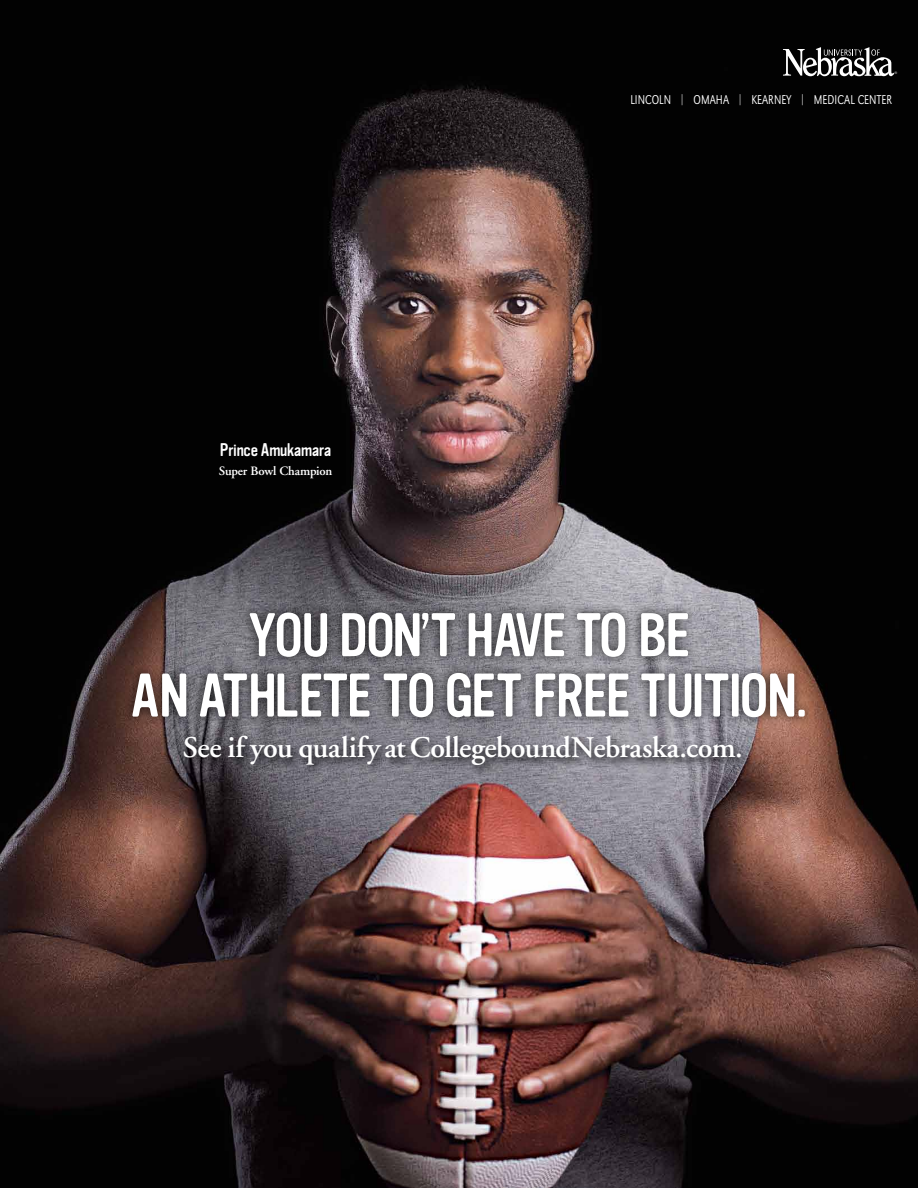
<style>
.page{position:relative;width:918px;height:1188px;background:#fff}
.page>*{position:absolute;margin:0;border:0;box-sizing:border-box;transform-origin:0 0}
.t1{font:60.3px/60.4px "Vinyl";letter-spacing:-.02em;color:#fff;text-align:center}
.t2{font:600 30px "Adobe Garamond";letter-spacing:-.015em;color:#fff}
.t3{font:18px "Vinyl";letter-spacing:-.01em;color:#fff}
.t4{font:13.27px "URW Grotesk T Ligh Narr";letter-spacing:.01em;color:#fff;scale:.8 1}
.t5{font:600 12.75px "Adobe Garamond";letter-spacing:-.02em;color:#fff}
.t6{font:300 3.45px "Helvetica";color:#fff}
</style>
<div class="page">
<img style="left:0;top:0;width:918px;height:1188px">
<div style="left:180px;top:732px;width:571px;height:45px;background:#000;opacity:.9"></div>
<div style="left:123px;top:603px;width:691px;height:124px;background:#000;opacity:.75"></div>
<svg style="left:783px;top:47px;width:111px;height:29px"></svg>
<p class="t6" style="left:895px;top:71px;width:4px">®</p>
<p class="t3" style="left:220px;top:440px;width:113px">PRINCE AMUKAMARA</p>
<p class="t5" style="left:219px;top:463px;width:115px">Super Bowl Champion</p>
<p class="t4" style="left:630px;top:92px;width:329px">LINCOLN | OMAHA | KEARNEY | MEDICAL CENTER</p>
<h1 class="t1" style="left:132px;top:606px;width:677px">YOU DON’T HAVE TO BE<br>AN ATHLETE TO GET FREE TUITION.</h1>
<p class="t2" style="left:183px;top:732px;width:562px">See if you qualify at CollegeboundNebraska.com.</p>
</div>
